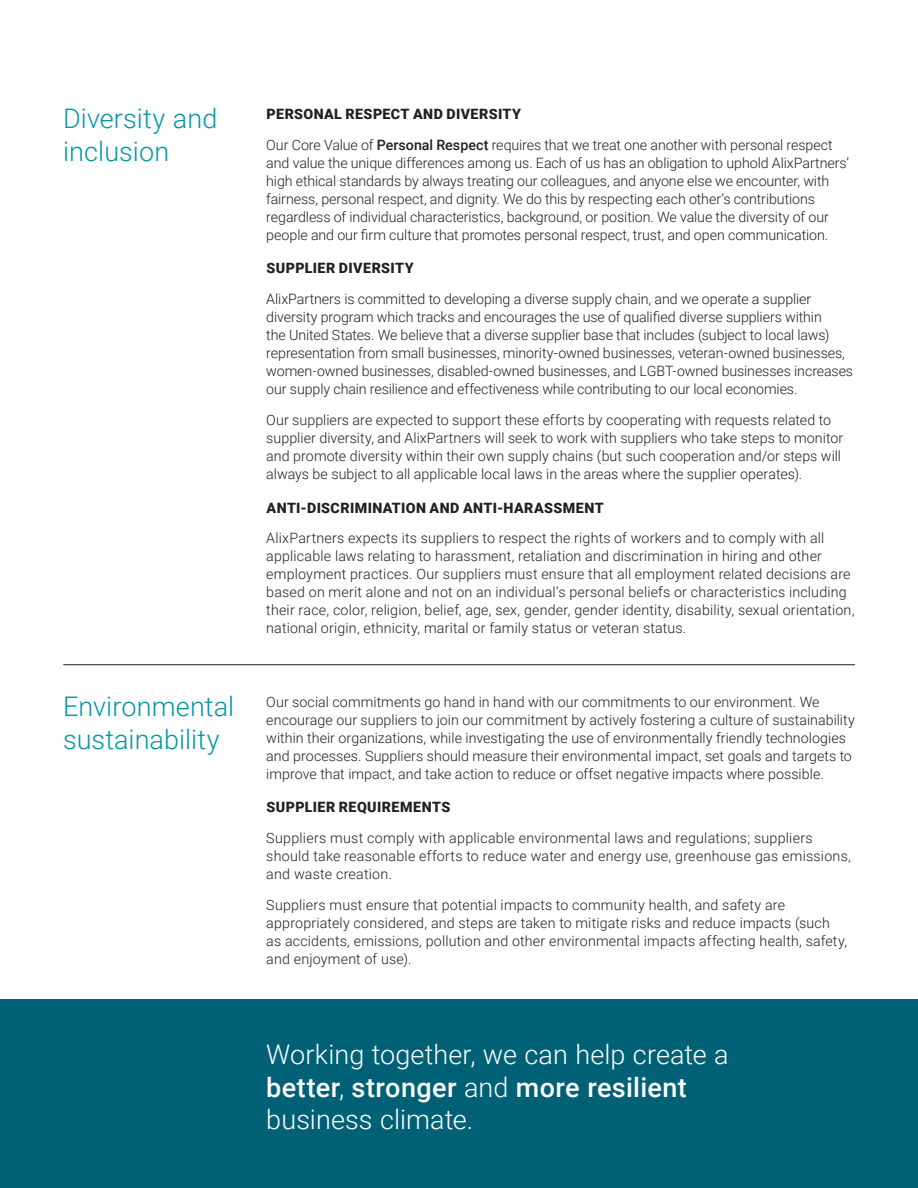
<style>
.page{position:relative;width:918px;height:1188px;background:#fff}
.page>*{position:absolute;margin:0;border:0;box-sizing:border-box;transform-origin:0 0}
.Subheading_1{font:300 27px/32.4px "Roboto";letter-spacing:.005em;color:#fff}
.Subheading_1-2{font:300 27px/32.4px "Roboto";letter-spacing:.005em;color:#0696a6}
.Body{font:300 14.25px/18px "Roboto";color:#231f20}
.Body-2{font:300 14.25px/18px "Roboto";letter-spacing:.02em;color:#231f20}
.Subheading_2{font:900 14.25px "Roboto";letter-spacing:.03em;color:#231f20}
.s1{font-weight:500}
</style>
<div class="page">
<hr style="left:63px;top:664px;width:792px;height:1px;background:#231f20">
<div style="left:0;top:999px;width:918px;height:189px;background:#006176"></div>
<p class="Subheading_1-2" style="left:63px;top:102px;width:156px">Diversity and inclusion</p>
<p class="Subheading_2" style="left:267px;top:104px;width:256px">PERSONAL RESPECT AND DIVERSITY</p>
<p class="Body" style="left:266px;top:135px;width:584px">Our Core Value of <span class="s1">Personal Respect</span> requires that we treat one another with personal respect and value the unique differences among us. Each of us has an obligation to uphold AlixPartners’ high ethical standards by always treating our colleagues, and anyone else we encounter, with fairness, personal respect, and dignity. We do this by respecting each other’s contributions regardless of individual characteristics, background, or position. We value the diversity of our people and our firm culture that promotes personal respect, trust, and open communication.</p>
<p class="Subheading_2" style="left:267px;top:258px;width:149px">SUPPLIER DIVERSITY</p>
<p class="Body" style="left:266px;top:290px;width:588px">AlixPartners is committed to developing a diverse supply chain, and we operate a supplier diversity program which tracks and encourages the use of qualified diverse suppliers within<br>the United States. We believe that a diverse supplier base that includes (subject to local laws) representation from small businesses, minority-owned businesses, veteran-owned businesses, women-owned businesses, disabled-owned businesses, and LGBT-owned businesses increases our supply chain resilience and effectiveness while contributing to our local economies.</p>
<p class="Body" style="left:266px;top:410px;width:578px">Our suppliers are expected to support these efforts by cooperating with requests related to supplier diversity, and AlixPartners will seek to work with suppliers who take steps to monitor and promote diversity within their own supply chains (but such cooperation and/or steps will always be subject to all applicable local laws in the areas where the supplier operates).</p>
<p class="Subheading_2" style="left:267px;top:498px;width:339px">ANTI-DISCRIMINATION AND ANTI-HARASSMENT</p>
<p class="Body" style="left:266px;top:529px;width:590px">AlixPartners expects its suppliers to respect the rights of workers and to comply with all applicable laws relating to harassment, retaliation and discrimination in hiring and other employment practices. Our suppliers must ensure that all employment related decisions are based on merit alone and not on an individual’s personal beliefs or characteristics including their race, color, religion, belief, age, sex, gender, gender identity, disability, sexual orientation, national origin, ethnicity, marital or family status or veteran status.</p>
<p class="Subheading_1-2" style="left:63px;top:689px;width:173px">Environmental sustainability</p>
<p class="Body" style="left:266px;top:692px;width:590px">Our social commitments go hand in hand with our commitments to our environment. We encourage our suppliers to join our commitment by actively fostering a culture of sustainability within their organizations, while investigating the use of environmentally friendly technologies and processes. Suppliers should measure their environmental impact, set goals and targets to improve that impact, and take action to reduce or offset negative impacts where possible.</p>
<p class="Subheading_2" style="left:267px;top:797px;width:185px">SUPPLIER REQUIREMENTS</p>
<p class="Body-2" style="left:266px;top:829px;width:586px">Suppliers must comply with applicable environmental laws and regulations; suppliers should take reasonable efforts to reduce water and energy use, greenhouse gas emissions, and waste creation.</p>
<p class="Body" style="left:266px;top:895px;width:582px">Suppliers must ensure that potential impacts to community health, and safety are appropriately considered, and steps are taken to mitigate risks and reduce impacts (such as accidents, emissions, pollution and other environmental impacts affecting health, safety, and enjoyment of use).</p>
<p class="Subheading_1" style="left:266px;top:1038px;width:464px">Working together, we can help create a <span class="s1">better</span>, <span class="s1">stronger</span> and <span class="s1">more resilient </span>business climate.</p>
</div>
